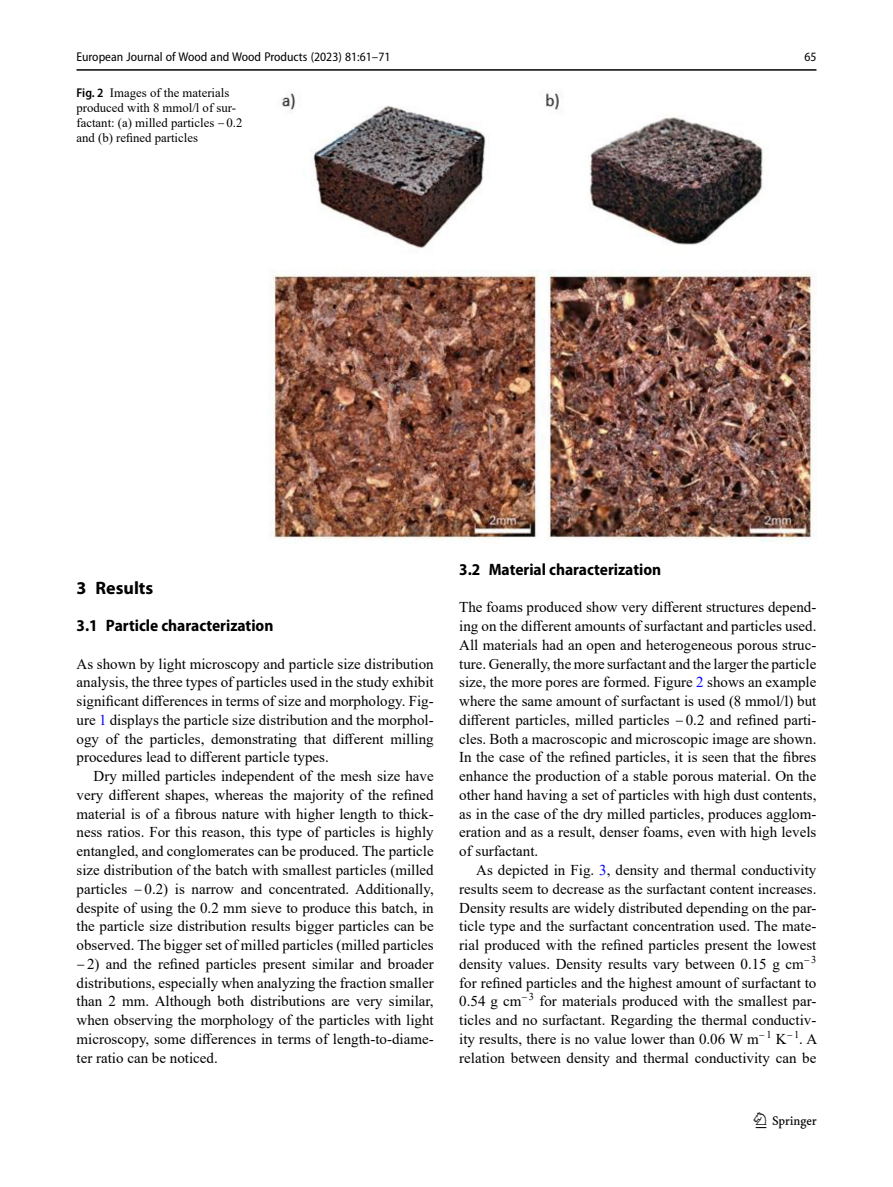
<style>
.page{position:relative;width:893px;height:1187px;background:#fff}
.page>*{position:absolute;margin:0;border:0;box-sizing:border-box;transform-origin:0 0}
.t1{font:22.5px "Springnew";color:#000}
.Head_1{font:700 18px "Myriad Pro";color:#000}
.Head_2{font:700 semi-condensed 16.5px "Myriad Pro";color:#000}
.Head_2_After_1{font:700 semi-condensed 16.5px "Myriad Pro";color:#000}
.Body_Text_Indent{font:15px/18.8px "Times New Roman";color:#000;text-align:justify}
.Body_Text{font:15px/18.8px "Times New Roman";color:#000;text-align:justify}
.Figure_Caption_Side{font:12.75px/15px "Times New Roman";color:#000}
.t2{font:semi-condensed 12.75px "Myriad Pro";color:#000}
.s1{font-family:"Myriad Pro";font-weight:600;font-stretch:semi-condensed}
.s2{font-family:"Minion Pro"}
.s3{color:#00f}
</style>
<div class="page">
<hr style="left:77px;top:69px;width:739px;height:2px;background:#000">
<img style="left:269px;top:92px;width:544px;height:450px">
<p class="t2" style="left:77px;top:49px;width:315px">European Journal of Wood and Wood Products (2023) 81:61–71</p>
<p class="Figure_Caption_Side" style="left:77px;top:84px;width:167px"><span class="s1">Fig. 2</span> Images of the materials produced with 8 mmol/l of sur&shy;factant: (a) milled particles <span class="s2">−</span>0.2 and (b) refined particles</p>
<p class="t2" style="left:804px;top:49px;width:14px">65</p>
<p class="Head_1" style="left:77px;top:575px;width:78px">3 Results</p>
<p class="Head_2_After_1" style="left:77px;top:616px;width:198px">3.1 Particle characterization</p>
<p class="Body_Text" style="left:77px;top:653px;width:359px">As shown by light microscopy and particle size distribution analysis, the three types of particles used in the study exhibit significant differences in terms of size and morphology. Fig&shy;ure <span class="s3">1</span> displays the particle size distribution and the morphol&shy;ogy of the particles, demonstrating that different milling procedures lead to different particle types.</p>
<p class="Body_Text_Indent" style="left:77px;top:766px;width:359px;text-indent:17px">Dry milled particles independent of the mesh size have very different shapes, whereas the majority of the refined material is of a fibrous nature with higher length to thick&shy;ness ratios. For this reason, this type of particles is highly entangled, and conglomerates can be produced. The particle size distribution of the batch with smallest particles (milled particles <span class="s2">−</span>0.2) is narrow and concentrated. Additionally, despite of using the 0.2 mm sieve to produce this batch, in the particle size distribution results bigger particles can be observed. The bigger set of milled particles (milled particles <span class="s2">−</span>2) and the refined particles present similar and broader distributions, especially when analyzing the fraction smaller than 2 mm. Although both distributions are very similar, when observing the morphology of the particles with light microscopy, some differences in terms of length-to-diame&shy;ter ratio can be noticed.</p>
<p class="Head_2" style="left:459px;top:560px;width:203px">3.2 Material characterization</p>
<p class="Body_Text" style="left:459px;top:597px;width:359px">The foams produced show very different structures depend&shy;ing on the different amounts of surfactant and particles used.<br>All materials had an open and heterogeneous porous struc&shy;ture. Generally, the more surfactant and the larger the particle size, the more pores are formed. Figure <span class="s3">2</span> shows an example where the same amount of surfactant is used (8 mmol/l) but different particles, milled particles <span class="s2">−</span>0.2 and refined parti&shy;cles. Both a macroscopic and microscopic image are shown.<br>In the case of the refined particles, it is seen that the fibres enhance the production of a stable porous material. On the other hand having a set of particles with high dust contents, as in the case of the dry milled particles, produces agglom&shy;eration and as a result, denser foams, even with high levels of surfactant.</p>
<p class="Body_Text_Indent" style="left:459px;top:860px;width:359px;text-indent:17px">As depicted in Fig. <span class="s3">3</span>, density and thermal conductivity results seem to decrease as the surfactant content increases.<br>Density results are widely distributed depending on the par&shy;ticle type and the surfactant concentration used. The mate&shy;rial produced with the refined particles present the lowest density values. Density results vary between 0.15 g cm<sup>−</sup><sup>3 </sup>for refined particles and the highest amount of surfactant to 0.54 g cm<sup>−</sup><sup>3</sup> for materials produced with the smallest par&shy;ticles and no surfactant. Regarding the thermal conductiv&shy;ity results, there is no value lower than 0.06 W m<sup>−</sup><sup>1</sup> K<sup>−</sup><sup>1</sup>. A relation between density and thermal conductivity can be</p>
<h1 class="t1" style="left:756px;top:1107px;width:63px">1 3</h1>
</div>
